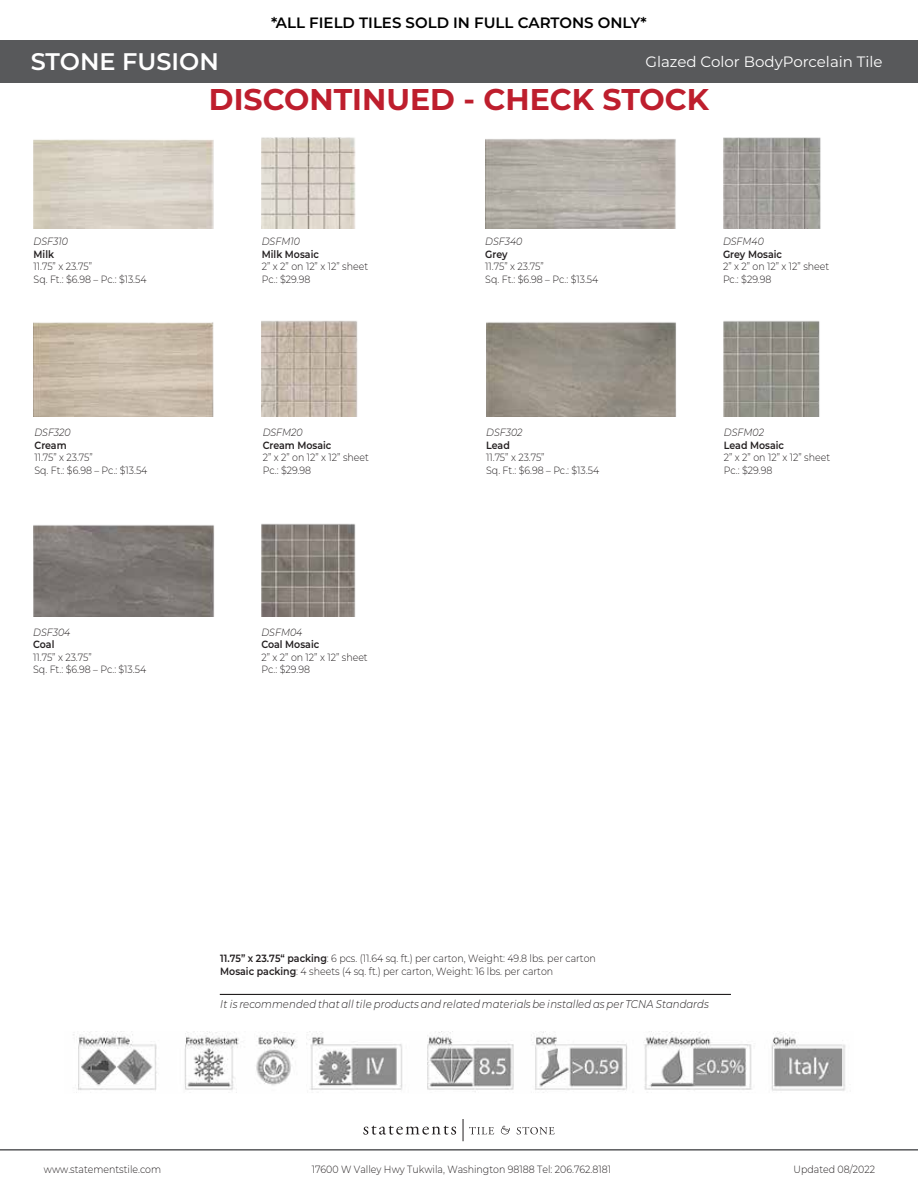
<style>
.page{position:relative;width:918px;height:1188px;background:#fff}
.page>*{position:absolute;margin:0;border:0;box-sizing:border-box;transform-origin:0 0}
.t1{font:700 30px "Montserrat";color:#be1e2d}
.t2{font:600 24px "Montserrat";color:#fff}
.t3{font:600 15px "Montserrat";color:#000}
.t4{font:15px "Montserrat";color:#fff}
.t5{font:italic 300 11.25px "Montserrat";letter-spacing:.005em;color:#231f20;scale:.9 1}
.t6{font:300 10.5px/12.6px "Montserrat";color:#231f20;scale:.9 1}
.t7{font:600 10.5px "Montserrat";color:#231f20;scale:.9 1}
.t8{font:italic 300 10.5px "Montserrat";color:#231f20;scale:.9 1}
.s1{font-weight:600}
</style>
<div class="page">
<div style="left:0;top:40px;width:918px;height:43px;background:#58595b"></div>
<hr style="left:0;top:1149px;width:918px;height:2px;background:#58595b">
<svg style="left:363px;top:1126px;width:93px;height:9px"></svg>
<svg style="left:501px;top:1126px;width:9px;height:8px"></svg>
<svg style="left:517px;top:1127px;width:38px;height:7px"></svg>
<svg style="left:463px;top:1119px;width:31px;height:22px"></svg>
<hr style="left:220px;top:994px;width:511px;height:1px;background:#221f1f">
<img style="left:34px;top:524px;width:228px;height:93px">
<img style="left:262px;top:523px;width:94px;height:94px">
<img style="left:34px;top:137px;width:228px;height:92px">
<img style="left:262px;top:137px;width:279px;height:92px">
<img style="left:34px;top:321px;width:228px;height:95px">
<img style="left:262px;top:320px;width:96px;height:96px">
<img style="left:485px;top:137px;width:191px;height:91px">
<img style="left:723px;top:137px;width:98px;height:92px">
<img style="left:486px;top:322px;width:190px;height:94px">
<img style="left:723px;top:321px;width:97px;height:95px">
<img style="left:73px;top:1032px;width:773px;height:61px">
<h3 class="t3" style="left:271px;top:12px;width:377px">*ALL FIELD TILES SOLD IN FULL CARTONS ONLY*</h3>
<h2 class="t2" style="left:31px;top:44px;width:190px">STONE FUSION</h2>
<h3 class="t4" style="left:645px;top:51px;width:239px">Glazed Color BodyPorcelain Tile</h3>
<p class="t8" style="left:34px;top:234px;width:40px">DSF310</p>
<p class="t7" style="left:34px;top:247px;width:24px">Milk</p>
<p class="t6" style="left:34px;top:260px;width:127px">11.75” x 23.75”<br>Sq. Ft.: $6.98 – Pc.: $13.54</p>
<p class="t8" style="left:34px;top:425px;width:42px">DSF320</p>
<p class="t7" style="left:34px;top:438px;width:37px">Cream</p>
<p class="t6" style="left:34px;top:451px;width:127px">11.75” x 23.75”<br>Sq. Ft.: $6.98 – Pc.: $13.54</p>
<p class="t8" style="left:33px;top:625px;width:43px">DSF304</p>
<p class="t7" style="left:33px;top:637px;width:25px">Coal</p>
<p class="t6" style="left:33px;top:650px;width:127px">11.75” x 23.75”<br>Sq. Ft.: $6.98 – Pc.: $13.54</p>
<h1 class="t1" style="left:209px;top:78px;width:502px">DISCONTINUED - CHECK STOCK</h1>
<p class="t8" style="left:262px;top:234px;width:44px">DSFM10</p>
<p class="t7" style="left:262px;top:247px;width:65px">Milk Mosaic</p>
<p class="t6" style="left:262px;top:260px;width:120px">2” x 2” on 12” x 12” sheet<br>Pc.: $29.98</p>
<p class="t8" style="left:485px;top:234px;width:43px">DSF340</p>
<p class="t7" style="left:485px;top:247px;width:26px">Grey</p>
<p class="t6" style="left:485px;top:260px;width:127px">11.75” x 23.75”<br>Sq. Ft.: $6.98 – Pc.: $13.54</p>
<p class="t8" style="left:723px;top:234px;width:47px">DSFM40</p>
<p class="t7" style="left:723px;top:247px;width:67px">Grey Mosaic</p>
<p class="t6" style="left:723px;top:260px;width:120px">2” x 2” on 12” x 12” sheet<br>Pc.: $29.98</p>
<p class="t8" style="left:263px;top:425px;width:46px">DSFM20</p>
<p class="t7" style="left:263px;top:438px;width:78px">Cream Mosaic</p>
<p class="t6" style="left:263px;top:451px;width:120px">2” x 2” on 12” x 12” sheet<br>Pc.: $29.98</p>
<p class="t8" style="left:486px;top:425px;width:42px">DSF302</p>
<p class="t7" style="left:486px;top:437px;width:28px">Lead</p>
<p class="t6" style="left:486px;top:451px;width:127px">11.75” x 23.75”<br>Sq. Ft.: $6.98 – Pc.: $13.54</p>
<p class="t8" style="left:724px;top:425px;width:46px">DSFM02</p>
<p class="t7" style="left:724px;top:438px;width:68px">Lead Mosaic</p>
<p class="t6" style="left:724px;top:451px;width:120px">2” x 2” on 12” x 12” sheet<br>Pc.: $29.98</p>
<p class="t8" style="left:262px;top:625px;width:47px">DSFM04</p>
<p class="t7" style="left:262px;top:637px;width:66px">Coal Mosaic</p>
<p class="t6" style="left:262px;top:650px;width:120px">2” x 2” on 12” x 12” sheet<br>Pc.: $29.98</p>
<p class="t6" style="left:220px;top:952px;width:419px"><span class="s1">11.75” x 23.75“ packing</span>: 6 pcs. (11.64 sq. ft.) per carton, Weight: 49.8 lbs. per carton<br><span class="s1">Mosaic packing</span>: 4 sheets (4 sq. ft.) per carton, Weight: 16 lbs. per carton</p>
<p class="t5" style="left:220px;top:996px;width:544px">It is recommended that all tile products and related materials be installed as per TCNA Standards</p>
<p class="t6" style="left:44px;top:1162px;width:132px">www.statementstile.com</p>
<p class="t6" style="left:312px;top:1163px;width:334px">17600 W Valley Hwy Tukwila, Washington 98188 Tel: 206.762.8181</p>
<p class="t6" style="left:794px;top:1162px;width:92px">Updated 08/2022</p>
</div>
